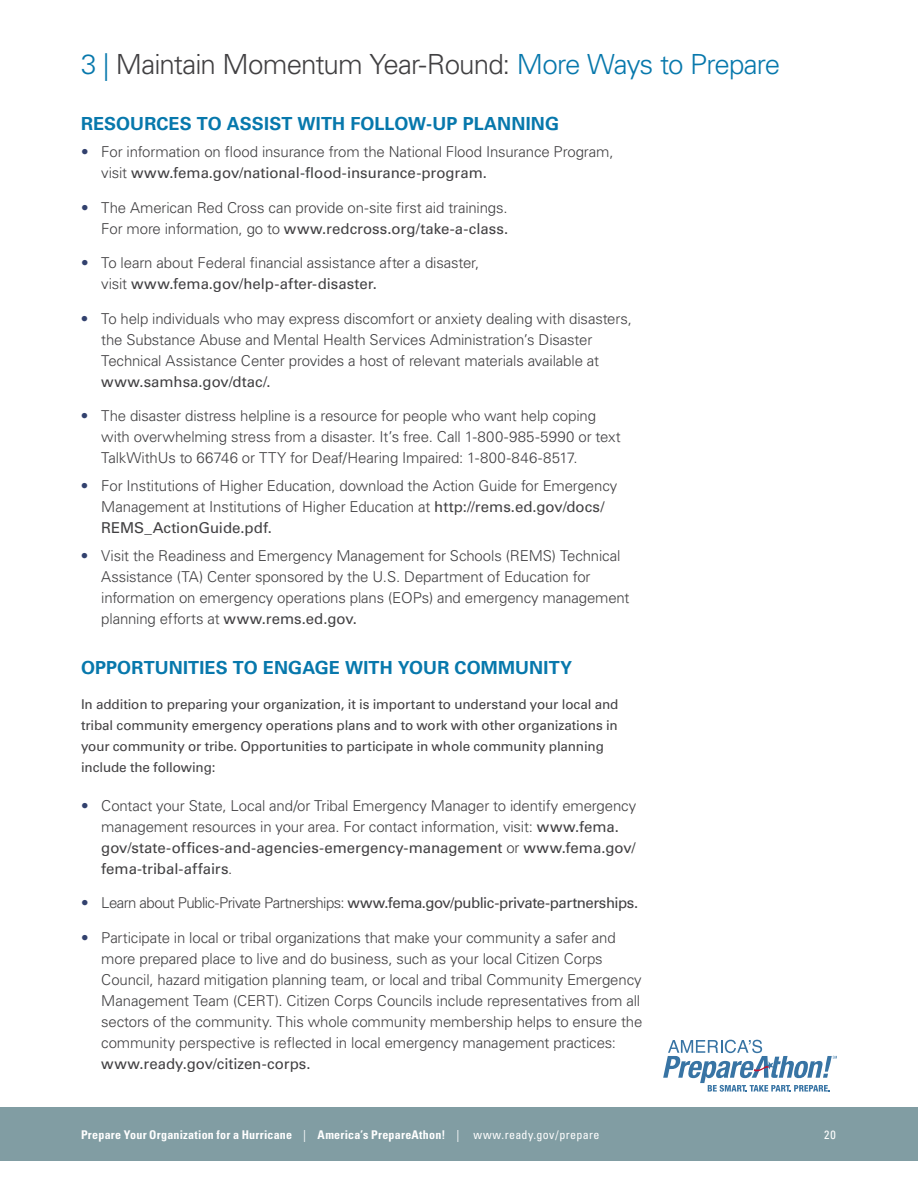
<style>
.page{position:relative;width:918px;height:1188px;background:#fff}
.page>*{position:absolute;margin:0;border:0;box-sizing:border-box;transform-origin:0 0}
.t1{font:300 27.75px "Univers LT Std";letter-spacing:-.035em;color:#414042}
.t2{font:700 18px "Univers LT Std";letter-spacing:.005em;color:#0778ac}
.t3{font:300 15px/21px "Univers LT Std";letter-spacing:-.01em;color:#414042}
.t4{font:15px "Univers LT Std";letter-spacing:-.03em;color:#414042}
.t5{font:13.5px/21px "Univers LT Std";letter-spacing:-.01em;color:#414042}
.t6{font:700 condensed 12px "Univers LT Std";letter-spacing:.02em;color:#fff}
.t7{font:condensed 12px "Univers";color:#fff}
.s1{color:#0778ac}
.s2{color:#32416e}
.s3{font-weight:400}
.s4{font-weight:300;color:#32416e}
.s5{font-weight:300}
.s6{font-family:"Univers";font-weight:400}
</style>
<div class="page">
<div style="left:0;top:1107px;width:918px;height:54px;background:#819da3"></div>
<svg style="left:663px;top:1040px;width:174px;height:52px"></svg>
<h2 class="t1" style="left:81px;top:48px;width:701px"><span class="s1">3 |</span> Maintain Momentum Year-Round: <span class="s1">More Ways to Prepare</span></h2>
<h3 class="t2" style="left:81px;top:113px;width:480px">RESOURCES TO ASSIST WITH FOLLOW-UP PLANNING</h3>
<p class="t3" style="left:101px;top:141px;width:514px;text-indent:-20px"><span class="s2">•</span> For information on flood insurance from the National Flood Insurance Program, visit <span class="s3">www.fema.gov/national-flood-insurance-program.</span></p>
<p class="t3" style="left:81px;top:197px;width:429px;text-align:right"><span class="s2">•</span> The American Red Cross can provide on-site first aid trainings.<br>For more information, go to <span class="s3">www.redcross.org/take-a-class.</span></p>
<p class="t3" style="left:101px;top:252px;width:380px;text-indent:-20px"><span class="s2">•</span> To learn about Federal financial assistance after a disaster, visit <span class="s3">www.fema.gov/help-after-disaster.</span></p>
<p class="t3" style="left:101px;top:308px;width:532px;text-indent:-20px"><span class="s2">•</span> To help individuals who may express discomfort or anxiety dealing with disasters, the Substance Abuse and Mental Health Services Administration’s Disaster Technical Assistance Center provides a host of relevant materials available at <span class="s3">www.samhsa.gov/dtac/.</span></p>
<p class="t3" style="left:101px;top:405px;width:521px;text-indent:-20px"><span class="s2">•</span> The disaster distress helpline is a resource for people who want help coping with overwhelming stress from a disaster. It’s free. Call 1-800-985-5990 or text<br>TalkWithUs to 66746 or TTY for Deaf/Hearing Impaired: 1-800-846-8517.</p>
<p class="t3" style="left:101px;top:475px;width:518px;text-indent:-20px"><span class="s2">•</span> For Institutions of Higher Education, download the Action Guide for Emergency<br>Management at Institutions of Higher Education at <span class="s3">http://rems.ed.gov/docs/<br>REMS_ActionGuide.pdf.</span></p>
<p class="t3" style="left:101px;top:545px;width:530px;text-indent:-20px"><span class="s2">•</span> Visit the Readiness and Emergency Management for Schools (REMS) Technical Assistance (TA) Center sponsored by the U.S. Department of Education for information on emergency operations plans (EOPs) and emergency management planning efforts at <span class="s3">www.rems.ed.gov.</span></p>
<h3 class="t2" style="left:81px;top:657px;width:493px">OPPORTUNITIES TO ENGAGE WITH YOUR COMMUNITY</h3>
<p class="t5" style="left:81px;top:693px;width:539px">In addition to preparing your organization, it is important to understand your local and tribal community emergency operations plans and to work with other organizations in your community or tribe. Opportunities to participate in whole community planning include the following:</p>
<p class="t3" style="left:101px;top:795px;width:536px;text-indent:-20px"><span class="s2">•</span> Contact your State, Local and/or Tribal Emergency Manager to identify emergency management resources in your area. For contact information, visit: <span class="s3">www.fema. gov/state-offices-and-agencies-emergency-management</span> or <span class="s3">www.fema.gov/ fema-tribal-affairs</span>.</p>
<p class="t4" style="left:81px;top:894px;width:559px"><span class="s4">•</span> <span class="s5">Learn about Public-Private Partnerships:</span> www.fema.gov/public-private-partnerships.</p>
<p class="t3" style="left:101px;top:927px;width:543px;text-indent:-20px"><span class="s2">•</span> Participate in local or tribal organizations that make your community a safer and more prepared place to live and do business, such as your local Citizen Corps Council, hazard mitigation planning team, or local and tribal Community Emergency Management Team (CERT). Citizen Corps Councils include representatives from all sectors of the community. This whole community membership helps to ensure the community perspective is reflected in local emergency management practices: <span class="s3">www.ready.gov/citizen-corps.</span></p>
<p class="t6" style="left:81px;top:1127px;width:520px">Prepare Your Organization for a Hurricane <span class="s6">|</span> America’s PrepareAthon! <span class="s6">| www.ready.gov/prepare</span></p>
<p class="t7" style="left:824px;top:1127px;width:13px">20</p>
</div>
